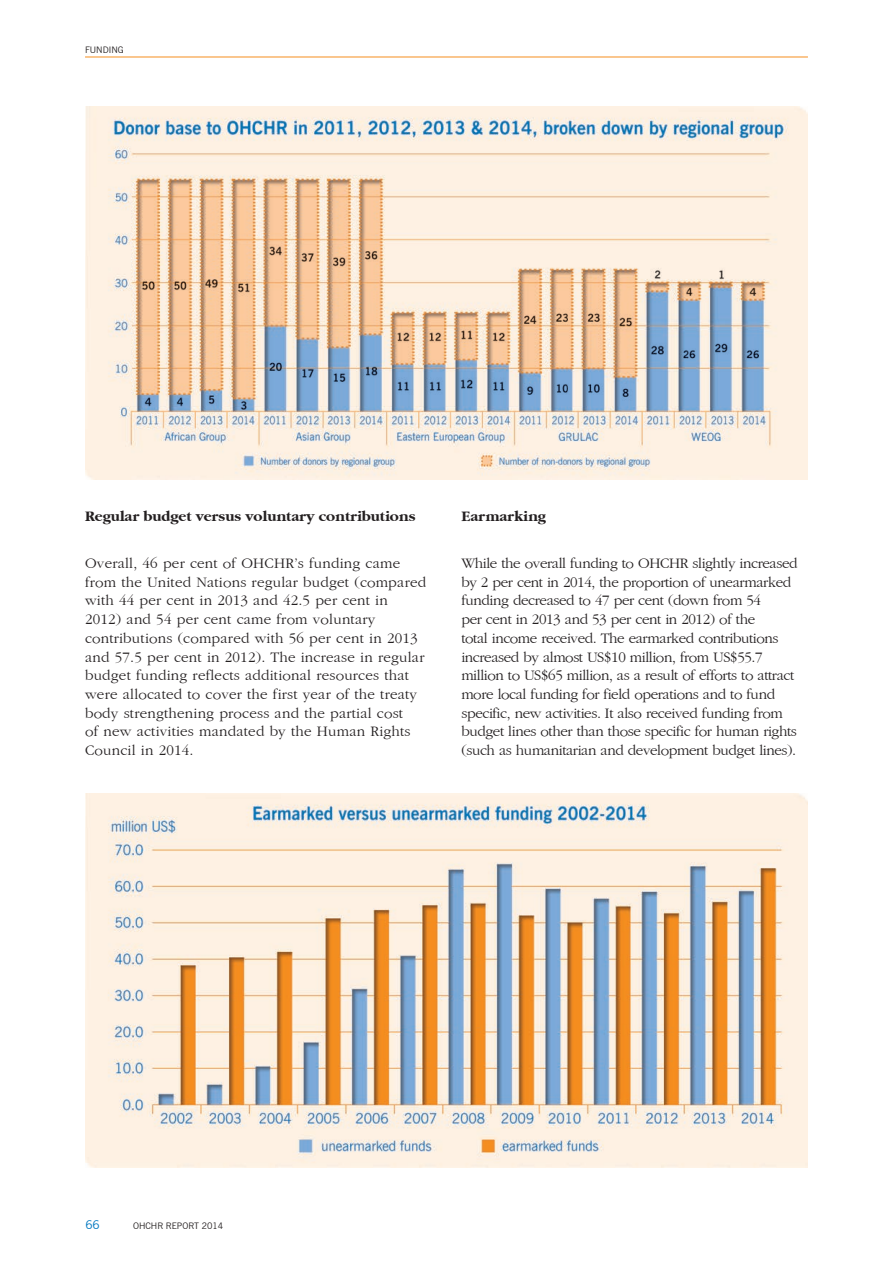
<style>
.page{position:relative;width:893px;height:1263px;background:#fff}
.page>*{position:absolute;margin:0;border:0;box-sizing:border-box;transform-origin:0 0}
.t1{font:15px/18.8px "Gatineau Plain";letter-spacing:-.025em;color:#231f20}
.t2{font:15px/18.8px "Gatineau Plain";letter-spacing:.015em;color:#231f20}
.Subheading-minor{font:700 15px "Gatineau";color:#231f20}
.t3{font:12px "News Gothic BT";color:#0077c0}
.t4{font:9px "News Gothic BT";color:#231f20}
</style>
<div class="page">
<hr style="left:85px;top:57px;width:723px;height:1px;background:#f68e1e">
<img style="left:85px;top:794px;width:723px;height:373px">
<img style="left:85px;top:106px;width:722px;height:373px">
<p class="t4" style="left:85px;top:44px;width:40px">FUNDING</p>
<p class="Subheading-minor" style="left:85px;top:508px;width:332px">Regular budget versus voluntary contributions</p>
<p class="t2" style="left:85px;top:554px;width:343px">Overall, 46 per cent of OHCHR’s funding came from the United Nations regular budget (compared with 44 per cent in 2013 and 42.5 per cent in 2012) and 54 per cent came from voluntary contributions (compared with 56 per cent in 2013 and 57.5 per cent in 2012). The increase in regular budget funding reflects additional resources that were allocated to cover the first year of the treaty body strengthening process and the partial cost<br>of new activities mandated by the Human Rights Council in 2014.</p>
<p class="Subheading-minor" style="left:461px;top:508px;width:86px">Earmarking</p>
<p class="t1" style="left:461px;top:554px;width:338px">While the overall funding to OHCHR slightly increased by 2 per cent in 2014, the proportion of unearmarked funding decreased to 47 per cent (down from 54<br>per cent in 2013 and 53 per cent in 2012) of the<br>total income received. The earmarked contributions increased by almost US$10 million, from US$55.7 million to US$65 million, as a result of efforts to attract more local funding for field operations and to fund specific, new activities. It also received funding from budget lines other than those specific for human rights (such as humanitarian and development budget lines).</p>
<p class="t3" style="left:85px;top:1217px;width:16px">66</p>
<p class="t4" style="left:133px;top:1220px;width:92px">OHCHR REPORT 2014</p>
</div>
